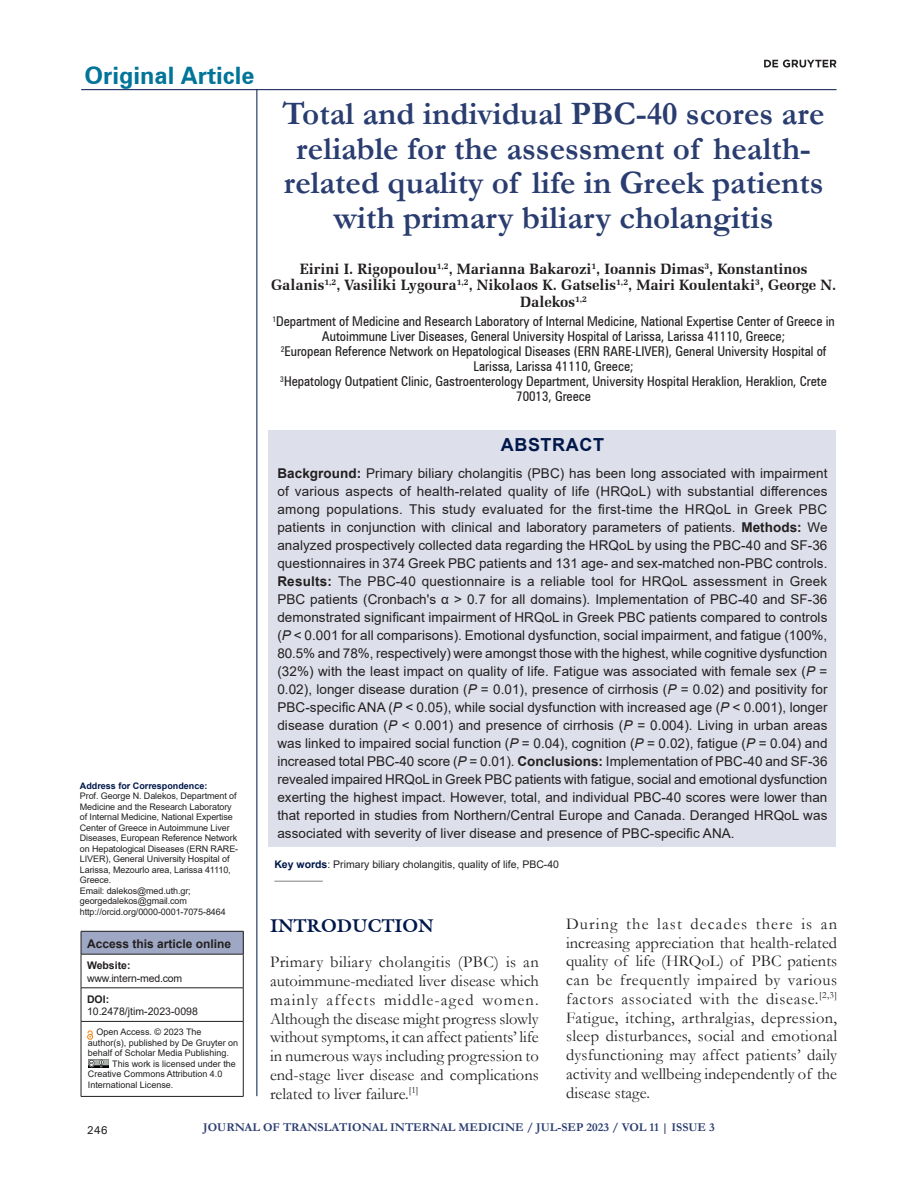
<style>
.page{position:relative;width:918px;height:1188px;background:#fff}
.page>*{position:absolute;margin:0;border:0;box-sizing:border-box;transform-origin:0 0}
._1_TYTUŁ{font:700 33px/34.5px "Garamond";color:#2a3d70;text-align:center}
.AH{font:700 24px "Zurich BT";color:#007499}
.t1{font:700 18px "Galliard IT Cby BT";color:#00174a}
._4_Abstrakt_napis{font:700 18px "Arial";letter-spacing:.035em;color:#00174a}
.TX{font:16.5px/18.8px "Garamond";color:#231f20;text-align:justify}
._2_Autorzy{font:700 15px/16.5px "Zapf Elliptical 711 BT";color:#231f20;text-align:center}
._4_1_abstrakt_tekst{font:13.5px/18px "Arial";letter-spacing:.005em;color:#231f20;text-align:justify}
._3_afiliacje{font:condensed 13.5px/15px "Zurich BT";color:#231f20;text-align:center}
.t2{font:700 12px "Garamond";color:#2a3d70}
.AU_Bio{font:700 12px "Arial";color:#231f20}
.t3{font:500 11.25px "Univers";color:#231f20}
._5_keywords{font:10.5px "Arial";color:#231f20}
.AU_Bio-2{font:10.5px/12.6px "Arial";color:#231f20}
.ADD{font:9px/10.5px "Arial";letter-spacing:-.01em;color:#231f20}
.s1{font-weight:700;color:#00174a}
.s2{font-weight:700}
.s3{font-style:italic}
</style>
<div class="page">
<hr style="left:81px;top:89px;width:756px;height:1px;background:#00174a">
<svg style="left:764px;top:60px;width:73px;height:8px"></svg>
<hr style="left:256px;top:89px;width:1px;height:1007px;background:#00174a">
<div style="left:81px;top:931px;width:162px;height:23px;background:#9ea7c3"></div>
<hr style="left:81px;top:931px;width:162px;height:1px;background:#231f20">
<svg style="left:81px;top:931px;width:1px;height:23px"></svg>
<hr style="left:81px;top:954px;width:162px;height:1px;background:#231f20">
<hr style="left:81px;top:954px;width:1px;height:34px;background:#231f20">
<hr style="left:81px;top:988px;width:162px;height:1px;background:#231f20">
<hr style="left:81px;top:988px;width:1px;height:33px;background:#231f20">
<hr style="left:81px;top:1021px;width:162px;height:1px;background:#231f20">
<hr style="left:81px;top:1022px;width:1px;height:74px;background:#231f20">
<hr style="left:81px;top:1096px;width:162px;height:1px;background:#231f20">
<svg style="left:243px;top:931px;width:1px;height:23px"></svg>
<hr style="left:243px;top:954px;width:1px;height:34px;background:#231f20">
<hr style="left:243px;top:988px;width:1px;height:33px;background:#231f20">
<hr style="left:243px;top:1022px;width:1px;height:74px;background:#231f20">
<svg style="left:87px;top:1030px;width:6px;height:10px"></svg>
<div style="left:269px;top:430px;width:567px;height:416px;background:#dddfea"></div>
<hr style="left:274px;top:881px;width:49px;height:1px;background:#808285">
<img style="left:89px;top:1060px;width:20px;height:7px">
<p class="AH" style="left:85px;top:61px;width:172px">Original Article</p>
<p class="ADD" style="left:80px;top:780px;width:160px"><span class="s1">Address for Correspondence:<br></span>Prof. George N. Dalekos, Department of Medicine and the Research Laboratory of Internal Medicine, National Expertise Center of Greece in Autoimmune Liver Diseases, European Reference Network on Hepatological Diseases (ERN RARE-LIVER), General University Hospital of Larissa, Mezourlo area, Larissa 41110, Greece.</p>
<p class="ADD" style="left:80px;top:885px;width:112px">Email: dalekos@med.uth.gr; georgedalekos@gmail.com</p>
<p class="ADD" style="left:80px;top:906px;width:147px">http://orcid.org/0000-0001-7075-8464</p>
<p class="AU_Bio" style="left:87px;top:935px;width:146px">Access this article online</p>
<p class="AU_Bio-2" style="left:87px;top:959px;width:97px"><span class="s2">Website: </span>www.intern-med.com</p>
<p class="AU_Bio-2" style="left:87px;top:993px;width:112px"><span class="s2">DOI:<br></span>10.2478/jtim-2023-0098</p>
<p class="ADD" style="left:97px;top:1027px;width:107px">Open Access. © 2023 The</p>
<p class="ADD" style="left:88px;top:1037px;width:152px">author(s), published by De Gruyter on</p>
<p class="ADD" style="left:88px;top:1048px;width:143px">behalf of Scholar Media Publishing.</p>
<p class="ADD" style="left:112px;top:1058px;width:125px">This work is licensed under the</p>
<p class="ADD" style="left:88px;top:1069px;width:136px">Creative Commons Attribution 4.0</p>
<p class="ADD" style="left:88px;top:1079px;width:87px">International License.</p>
<p class="_1_TYTUŁ" style="left:283px;top:97px;width:543px">Total and individual PBC-40 scores are reliable for the assessment of health&shy;related quality of life in Greek patients with primary biliary cholangitis</p>
<p class="_2_Autorzy" style="left:271px;top:260px;width:567px">Eirini I. Rigopoulou<sup>1,2</sup>, Marianna Bakarozi<sup>1</sup>, Ioannis Dimas<sup>3</sup>, Konstantinos<br>Galanis<sup>1,2</sup>, Vasiliki Lygoura<sup>1,2</sup>, Nikolaos K. Gatselis<sup>1,2</sup>, Mairi Koulentaki<sup>3</sup>, George N.<br>Dalekos<sup>1,2</sup></p>
<p class="_3_afiliacje" style="left:272px;top:314px;width:564px"><sup>1</sup>Department of Medicine and Research Laboratory of Internal Medicine, National Expertise Center of Greece in<br>Autoimmune Liver Diseases, General University Hospital of Larissa, Larissa 41110, Greece;</p>
<p class="_3_afiliacje" style="left:281px;top:344px;width:547px"><sup>2</sup>European Reference Network on Hepatological Diseases (ERN RARE-LIVER), General University Hospital of<br>Larissa, Larissa 41110, Greece;</p>
<p class="_3_afiliacje" style="left:280px;top:374px;width:548px"><sup>3</sup>Hepatology Outpatient Clinic, Gastroenterology Department, University Hospital Heraklion, Heraklion, Crete<br>70013, Greece</p>
<p class="_4_Abstrakt_napis" style="left:501px;top:432px;width:105px">ABSTRACT</p>
<p class="_4_1_abstrakt_tekst" style="left:277px;top:464px;width:552px"><span class="s2">Background:</span> Primary biliary cholangitis (PBC) has been long associated with impairment of various aspects of health-related quality of life (HRQoL) with substantial differences among populations. This study evaluated for the first-time the HRQoL in Greek PBC patients in conjunction with clinical and laboratory parameters of patients. <span class="s2">Methods:</span> We analyzed prospectively collected data regarding the HRQoL by using the PBC-40 and SF-36 questionnaires in 374 Greek PBC patients and 131 age- and sex-matched non-PBC controls.<br><span class="s2">Results:</span> The PBC-40 questionnaire is a reliable tool for HRQoL assessment in Greek PBC patients (Cronbach's α &gt; 0.7 for all domains). Implementation of PBC-40 and SF-36 demonstrated significant impairment of HRQoL in Greek PBC patients compared to controls (<span class="s3">P</span> &lt; 0.001 for all comparisons). Emotional dysfunction, social impairment, and fatigue (100%, 80.5% and 78%, respectively) were amongst those with the highest, while cognitive dysfunction (32%) with the least impact on quality of life. Fatigue was associated with female sex (<span class="s3">P</span> = 0.02), longer disease duration (<span class="s3">P</span> = 0.01), presence of cirrhosis (<span class="s3">P</span> = 0.02) and positivity for PBC-specific ANA (<span class="s3">P</span> &lt; 0.05), while social dysfunction with increased age (<span class="s3">P</span> &lt; 0.001), longer disease duration (<span class="s3">P</span> &lt; 0.001) and presence of cirrhosis (<span class="s3">P</span> = 0.004). Living in urban areas was linked to impaired social function (<span class="s3">P</span> = 0.04), cognition (<span class="s3">P</span> = 0.02), fatigue (<span class="s3">P</span> = 0.04) and increased total PBC-40 score (<span class="s3">P</span> = 0.01). <span class="s2">Conclusions:</span> Implementation of PBC-40 and SF-36 revealed impaired HRQoL in Greek PBC patients with fatigue, social and emotional dysfunction exerting the highest impact. However, total, and individual PBC-40 scores were lower than that reported in studies from Northern/Central Europe and Canada. Deranged HRQoL was associated with severity of liver disease and presence of PBC-specific ANA.</p>
<p class="_5_keywords" style="left:274px;top:857px;width:286px"><span class="s1">Key words</span>: Primary biliary cholangitis, quality of life, PBC-40</p>
<h1 class="t1" style="left:270px;top:914px;width:165px">INTRODUCTION</h1>
<p class="TX" style="left:270px;top:952px;width:270px">Primary biliary cholangitis (PBC) is an autoimmune-mediated liver disease which mainly affects middle-aged women.<br>Although the disease might progress slowly without symptoms, it can affect patients’ life in numerous ways including progression to end-stage liver disease and complications related to liver failure.<sup>[1]</sup></p>
<p class="TX" style="left:566px;top:914px;width:273px">During the last decades there is an increasing appreciation that health-related quality of life (HRQoL) of PBC patients can be frequently impaired by various factors associated with the disease.<sup>[2,3] </sup>Fatigue, itching, arthralgias, depression, sleep disturbances, social and emotional dysfunctioning may affect patients’ daily activity and wellbeing independently of the disease stage.</p>
<p class="t3" style="left:87px;top:1123px;width:23px">246</p>
<p class="t2" style="left:203px;top:1119px;width:513px">JOURNAL OF TRANSLATIONAL INTERNAL MEDICINE / JUL-SEP 2023 / VOL 11 | ISSUE 3</p>
</div>
